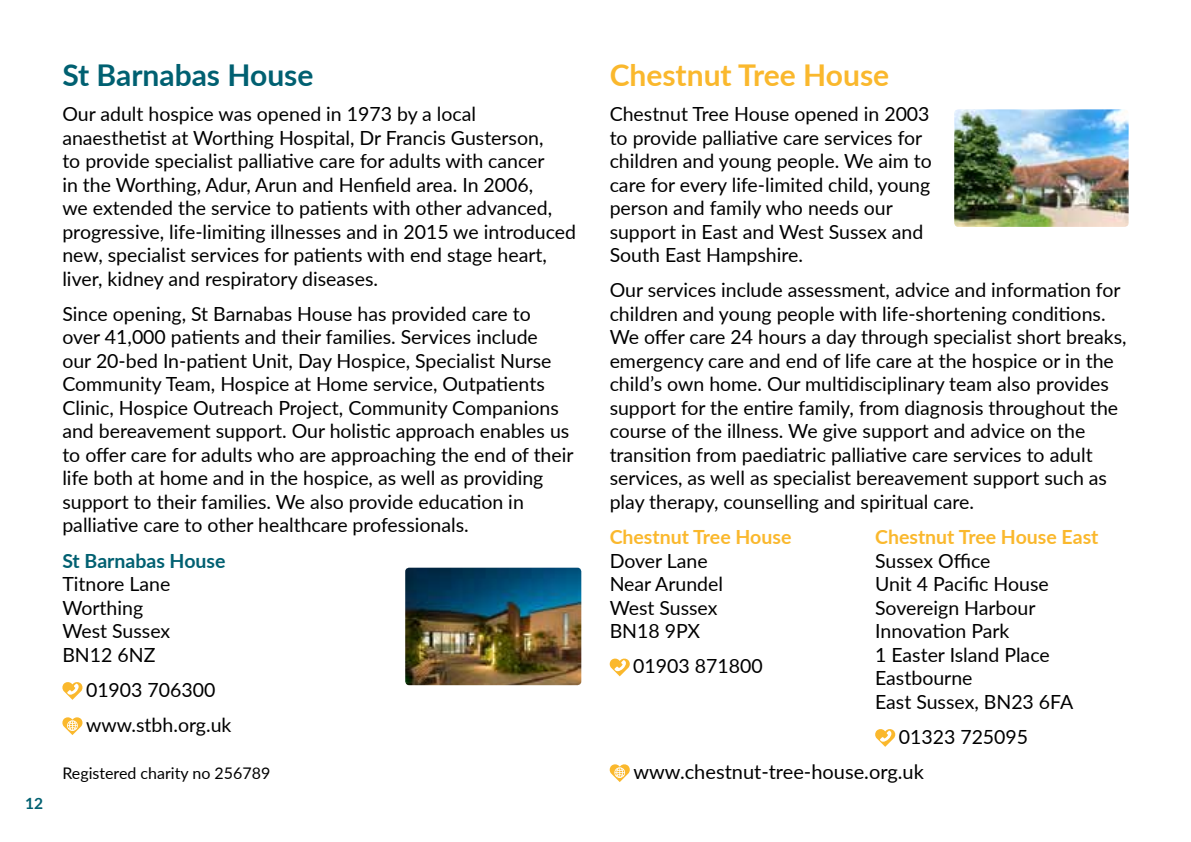
<style>
.page{position:relative;width:1191px;height:842px;background:#fff}
.page>*{position:absolute;margin:0;border:0;box-sizing:border-box;transform-origin:0 0}
.t1{font:700 30px "Lato";color:#fab82d}
.t2{font:700 30px "Lato";color:#006071}
.t3{font:20px "Lato";color:#000}
.t4{font:19.6px/23.4px "Lato";color:#000}
.t5{font:700 19.6px "Lato";color:#fab82d}
.t6{font:700 19.6px "Lato";color:#006071}
.t7{font:16px "Lato";color:#000}
.t8{font:700 15.6px "Lato";color:#006071}
</style>
<div class="page">
<svg style="left:62px;top:682px;width:21px;height:18px"></svg>
<svg style="left:62px;top:717px;width:21px;height:18px"></svg>
<svg style="left:609px;top:658px;width:21px;height:18px"></svg>
<svg style="left:875px;top:729px;width:20px;height:18px"></svg>
<svg style="left:609px;top:764px;width:21px;height:18px"></svg>
<img style="left:405px;top:568px;width:176px;height:117px">
<img style="left:954px;top:109px;width:174px;height:118px">
<p class="t8" style="left:25px;top:792px;width:19px">12</p>
<h1 class="t2" style="left:62px;top:53px;width:253px">St Barnabas House</h1>
<p class="t4" style="left:62px;top:101px;width:515px">Our adult hospice was opened in 1973 by a local anaesthetist at Worthing Hospital, Dr Francis Gusterson,<br>to provide specialist palliative care for adults with cancer<br>in the Worthing, Adur, Arun and Henfield area. In 2006,<br>we extended the service to patients with other advanced, progressive, life-limiting illnesses and in 2015 we introduced new, specialist services for patients with end stage heart, liver, kidney and respiratory diseases.</p>
<p class="t4" style="left:62px;top:301px;width:513px">Since opening, St Barnabas House has provided care to over 41,000 patients and their families. Services include<br>our 20-bed In-patient Unit, Day Hospice, Specialist Nurse Community Team, Hospice at Home service, Outpatients Clinic, Hospice Outreach Project, Community Companions and bereavement support. Our holistic approach enables us to offer care for adults who are approaching the end of their life both at home and in the hospice, as well as providing support to their families. We also provide education in palliative care to other healthcare professionals.</p>
<p class="t6" style="left:62px;top:546px;width:165px">St Barnabas House</p>
<p class="t4" style="left:62px;top:571px;width:109px">Titnore Lane<br>Worthing<br>West Sussex<br>BN12 6NZ</p>
<p class="t4" style="left:86px;top:671px;width:147px;line-height:35.2px">01903 706300 www.stbh.org.uk</p>
<h1 class="t1" style="left:609px;top:53px;width:281px">Chestnut Tree House</h1>
<p class="t4" style="left:609px;top:101px;width:324px">Chestnut Tree House opened in 2003 to provide palliative care services for children and young people. We aim to care for every life-limited child, young person and family who needs our support in East and West Sussex and South East Hampshire.</p>
<p class="t4" style="left:609px;top:278px;width:518px">Our services include assessment, advice and information for children and young people with life-shortening conditions.<br>We offer care 24 hours a day through specialist short breaks, emergency care and end of life care at the hospice or in the child’s own home. Our multidisciplinary team also provides support for the entire family, from diagnosis throughout the course of the illness. We give support and advice on the transition from paediatric palliative care services to adult services, as well as specialist bereavement support such as play therapy, counselling and spiritual care.</p>
<p class="t5" style="left:609px;top:523px;width:183px">Chestnut Tree House</p>
<p class="t4" style="left:609px;top:548px;width:115px">Dover Lane<br>Near Arundel<br>West Sussex<br>BN18 9PX</p>
<p class="t4" style="left:633px;top:654px;width:131px">01903 871800</p>
<p class="t5" style="left:875px;top:523px;width:225px">Chestnut Tree House East</p>
<p class="t4" style="left:875px;top:548px;width:200px">Sussex Office<br>Unit 4 Pacific House<br>Sovereign Harbour<br>Innovation Park<br>1 Easter Island Place<br>Eastbourne<br>East Sussex, BN23 6FA</p>
<p class="t4" style="left:898px;top:724px;width:131px">01323 725095</p>
<p class="t7" style="left:62px;top:762px;width:209px">Registered charity no 256789</p>
<p class="t3" style="left:633px;top:758px;width:292px">www.chestnut-tree-house.org.uk</p>
</div>
